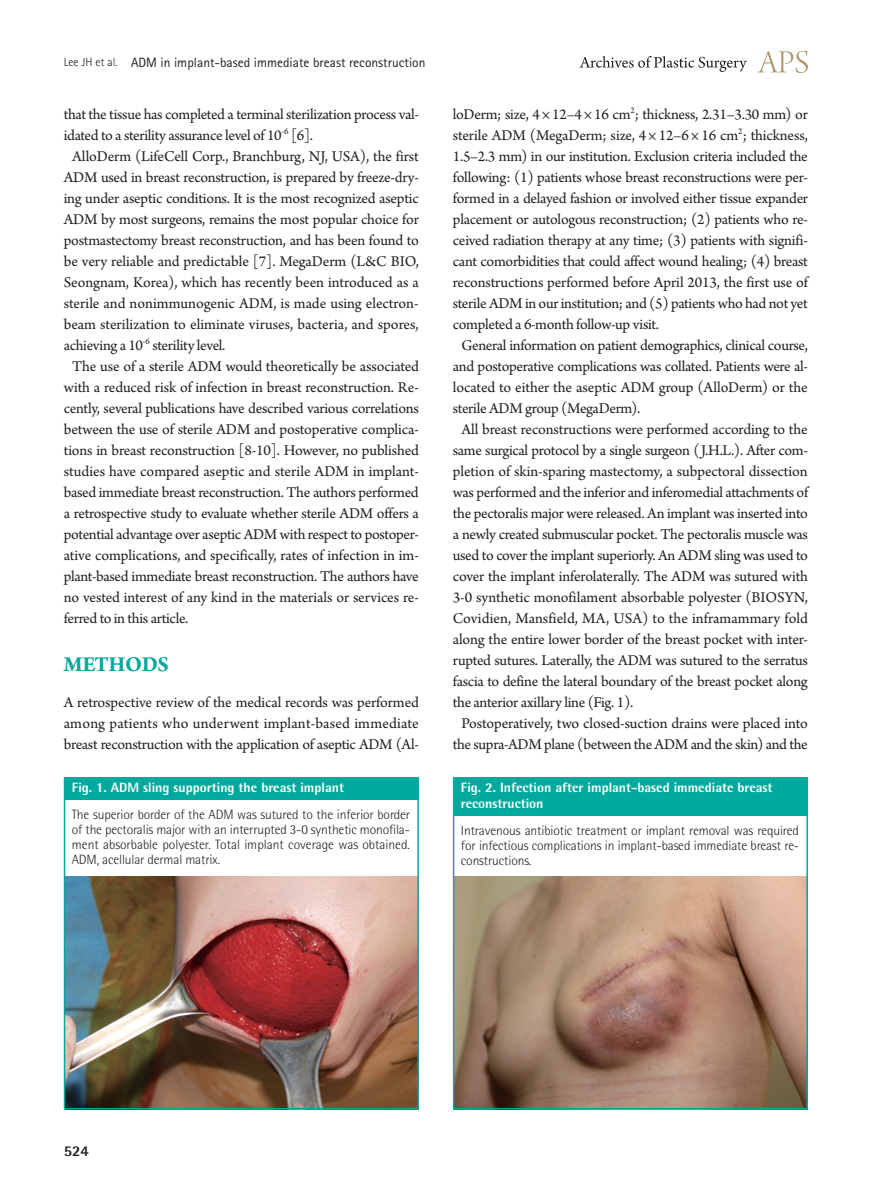
<style>
.page{position:relative;width:893px;height:1191px;background:#fff}
.page>*{position:absolute;margin:0;border:0;box-sizing:border-box;transform-origin:0 0}
.대제목{font:700 22.5px "Arno Pro";letter-spacing:-.02em;color:#00a99d}
.본문{font:15.75px/21px "Arno Pro";letter-spacing:-.02em;color:#231f20;text-align:justify}
.본문_0{font:15.75px/21px "Arno Pro";letter-spacing:-.02em;color:#231f20;text-align:justify}
.t1{font:800 15px "Rotis Semi Sans Std";color:#231f20}
.그림설명{font:300 13.5px/15px "Rotis Semi Sans Std";letter-spacing:-.01em;color:#231f20;text-align:justify}
.표그림제목{font:800 13.5px/16.2px "Rotis Semi Sans Std";color:#fff}
.하시라_제목{font:13.5px "Rotis Sans Serif Std";color:#231f20}
.s1{font-weight:300;font-size:12px}
</style>
<div class="page">
<svg style="left:757px;top:51px;width:51px;height:22px"></svg>
<svg style="left:579px;top:56px;width:168px;height:16px"></svg>
<img style="left:67px;top:876px;width:349px;height:230px">
<div style="left:64px;top:777px;width:354px;height:22px;background:#00a99d"></div>
<div style="left:64px;top:777px;width:355px;height:332px;border:2px solid #00a99d"></div>
<img style="left:456px;top:876px;width:349px;height:230px">
<div style="left:453px;top:777px;width:354px;height:39px;background:#00a99d"></div>
<div style="left:453px;top:777px;width:355px;height:332px;border:2px solid #00a99d"></div>
<p class="하시라_제목" style="left:64px;top:54px;width:363px"><span class="s1">Lee JH et al.</span> ADM in implant-based immediate breast reconstruction</p>
<p class="본문" style="left:64px;top:105px;width:357px">that the tissue has completed a terminal sterilization process val&shy;idated to a sterility assurance level of 10<sup>-6</sup> [6].</p>
<p class="본문" style="left:64px;top:147px;width:357px;text-indent:9px">AlloDerm (LifeCell Corp., Branchburg, NJ, USA), the first ADM used in breast reconstruction, is prepared by freeze-dry&shy;ing under aseptic conditions. It is the most recognized aseptic ADM by most surgeons, remains the most popular choice for postmastectomy breast reconstruction, and has been found to be very reliable and predictable [7]. MegaDerm (L&amp;C BIO, Seongnam, Korea), which has recently been introduced as a sterile and nonimmunogenic ADM, is made using electron&shy;beam sterilization to eliminate viruses, bacteria, and spores, achieving a 10<sup>-6</sup> sterility level.</p>
<p class="본문" style="left:64px;top:357px;width:357px;text-indent:9px">The use of a sterile ADM would theoretically be associated with a reduced risk of infection in breast reconstruction. Re&shy;cently, several publications have described various correlations between the use of sterile ADM and postoperative complica&shy;tions in breast reconstruction [8-10]. However, no published studies have compared aseptic and sterile ADM in implant&shy;based immediate breast reconstruction. The authors performed a retrospective study to evaluate whether sterile ADM offers a potential advantage over aseptic ADM with respect to postoper&shy;ative complications, and specifically, rates of infection in im&shy;plant-based immediate breast reconstruction. The authors have no vested interest of any kind in the materials or services re&shy;ferred to in this article.</p>
<p class="대제목" style="left:64px;top:651px;width:107px">METHODS</p>
<p class="본문_0" style="left:64px;top:693px;width:357px">A retrospective review of the medical records was performed among patients who underwent implant-based immediate breast reconstruction with the application of aseptic ADM (Al-</p>
<p class="표그림제목" style="left:72px;top:779px;width:274px">Fig. 1. ADM sling supporting the breast implant</p>
<p class="그림설명" style="left:72px;top:807px;width:340px">The superior border of the ADM was sutured to the inferior border of the pectoralis major with an interrupted 3-0 synthetic monofila&shy;ment absorbable polyester. Total implant coverage was obtained.<br>ADM, acellular dermal matrix.</p>
<p class="본문_0" style="left:453px;top:105px;width:357px">loDerm; size, 4 × 12–4 × 16 cm<sup>2</sup>; thickness, 2.31–3.30 mm) or sterile ADM (MegaDerm; size, 4 × 12–6 × 16 cm<sup>2</sup>; thickness, 1.5–2.3 mm) in our institution. Exclusion criteria included the following: (1) patients whose breast reconstructions were per&shy;formed in a delayed fashion or involved either tissue expander placement or autologous reconstruction; (2) patients who re&shy;ceived radiation therapy at any time; (3) patients with signifi&shy;cant comorbidities that could affect wound healing; (4) breast reconstructions performed before April 2013, the first use of sterile ADM in our institution; and (5) patients who had not yet completed a 6-month follow-up visit.</p>
<p class="본문" style="left:453px;top:336px;width:357px;text-indent:9px">General information on patient demographics, clinical course, and postoperative complications was collated. Patients were al&shy;located to either the aseptic ADM group (AlloDerm) or the sterile ADM group (MegaDerm).</p>
<p class="본문" style="left:453px;top:420px;width:357px;text-indent:9px">All breast reconstructions were performed according to the same surgical protocol by a single surgeon (J.H.L.). After com&shy;pletion of skin-sparing mastectomy, a subpectoral dissection was performed and the inferior and inferomedial attachments of the pectoralis major were released. An implant was inserted into a newly created submuscular pocket. The pectoralis muscle was used to cover the implant superiorly. An ADM sling was used to cover the implant inferolaterally. The ADM was sutured with 3-0 synthetic monofilament absorbable polyester (BIOSYN, Covidien, Mansfield, MA, USA) to the inframammary fold along the entire lower border of the breast pocket with inter&shy;rupted sutures. Laterally, the ADM was sutured to the serratus fascia to define the lateral boundary of the breast pocket along the anterior axillary line (Fig. 1).</p>
<p class="본문" style="left:453px;top:714px;width:356px;text-align:center">Postoperatively, two closed-suction drains were placed into the supra-ADM plane (between the ADM and the skin) and the</p>
<p class="표그림제목" style="left:461px;top:779px;width:313px">Fig. 2. Infection after implant-based immediate breast reconstruction</p>
<p class="그림설명" style="left:461px;top:823px;width:340px">Intravenous antibiotic treatment or implant removal was required for infectious complications in implant-based immediate breast re&shy;constructions.</p>
<p class="t1" style="left:64px;top:1141px;width:27px">524</p>
</div>
